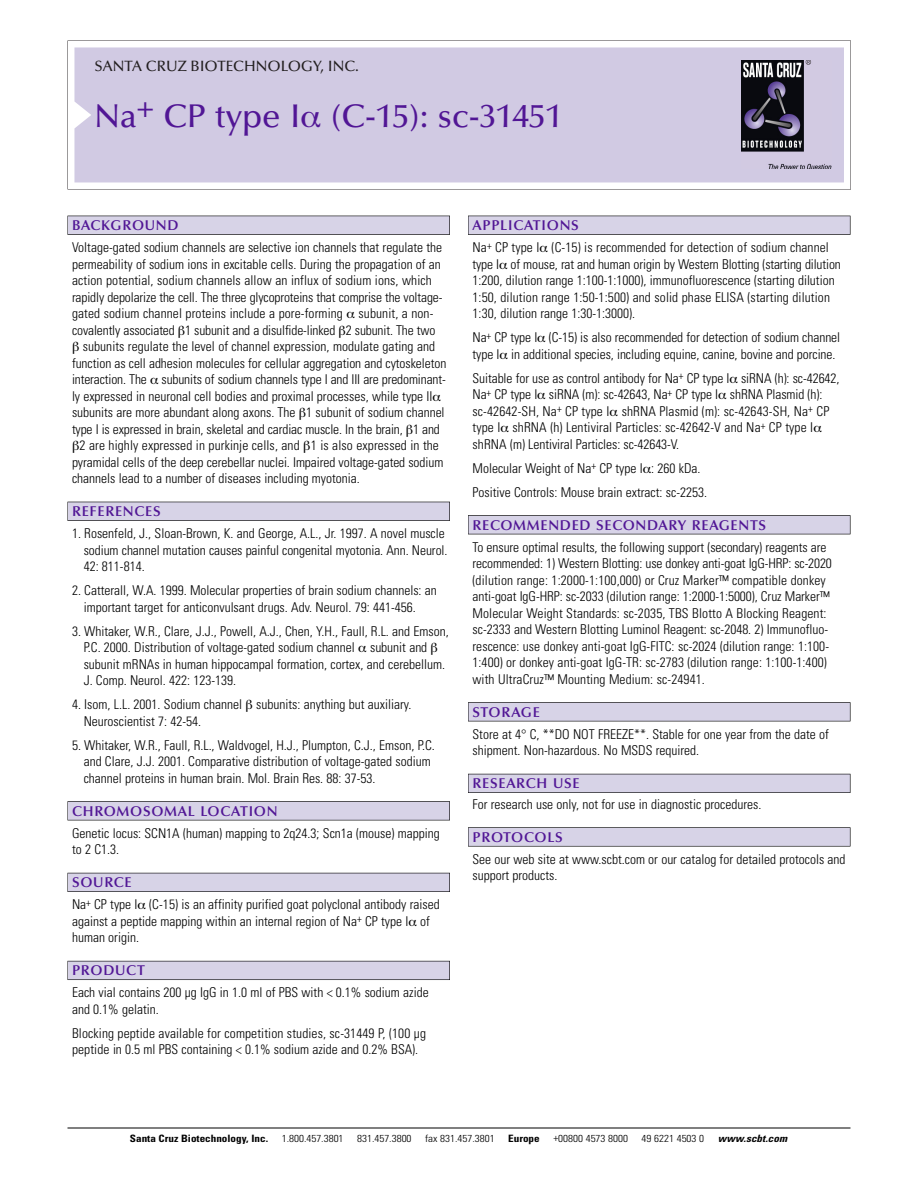
<style>
.page{position:relative;width:918px;height:1188px;background:#fff}
.page>*{position:absolute;margin:0;border:0;box-sizing:border-box;transform-origin:0 0}
.t1{font:500 33px "Optima";color:#511695}
.t2{font:500 15px "Optima";color:#231f20}
.t3{font:600 14.25px "Optima";letter-spacing:.05em;color:#511695}
.t4{font:300 condensed 13.5px/16.5px "Univers";color:#000}
.t5{font:300 condensed 10.2px "Univers";color:#000;scale:1.1 1}
.t6{font:700 condensed 10.2px "Univers";color:#000;scale:1.1 1}
.t7{font:italic 700 condensed 10.2px "Univers";letter-spacing:.005em;color:#000;scale:1.1 1}
</style>
<div class="page">
<svg style="left:68px;top:40px;width:783px;height:149px"></svg>
<div style="left:74px;top:47px;width:770px;height:135px;background:#d1cae3"></div>
<img style="left:741px;top:60px;width:90px;height:108px">
<div style="left:68px;top:216px;width:382px;height:19px;background:#525155"></div>
<div style="left:68px;top:216px;width:381px;height:18px;background:#d7d3e7"></div>
<div style="left:68px;top:502px;width:382px;height:19px;background:#515055"></div>
<div style="left:68px;top:502px;width:381px;height:18px;background:#d7d3e7"></div>
<div style="left:68px;top:801px;width:382px;height:19px;background:#545357"></div>
<div style="left:68px;top:802px;width:381px;height:18px;background:#d7d3e7"></div>
<div style="left:68px;top:873px;width:382px;height:19px;background:#54535a"></div>
<div style="left:68px;top:873px;width:381px;height:18px;background:#d7d3e7"></div>
<div style="left:68px;top:961px;width:382px;height:19px;background:#5b5a62"></div>
<div style="left:68px;top:961px;width:381px;height:18px;background:#d7d3e7"></div>
<div style="left:468px;top:216px;width:382px;height:19px;background:#525155"></div>
<div style="left:468px;top:216px;width:382px;height:18px;background:#d7d3e7"></div>
<div style="left:468px;top:515px;width:382px;height:19px;background:#525155"></div>
<div style="left:468px;top:516px;width:382px;height:18px;background:#d7d3e7"></div>
<div style="left:468px;top:702px;width:382px;height:19px;background:#545357"></div>
<div style="left:468px;top:703px;width:382px;height:18px;background:#d7d3e7"></div>
<div style="left:468px;top:774px;width:382px;height:19px;background:#54535a"></div>
<div style="left:468px;top:774px;width:382px;height:18px;background:#d7d3e7"></div>
<svg style="left:468px;top:827px;width:382px;height:20px"></svg>
<div style="left:468px;top:828px;width:382px;height:18px;background:#d7d3e7"></div>
<hr style="left:68px;top:1128px;width:782px;height:1px;background:#000">
<svg style="left:302px;top:112px;width:19px;height:16px"></svg>
<p class="t2" style="left:94px;top:61px;width:266px">SANTA CRUZ BIOTECHNOLOGY, INC.</p>
<h1 class="t1" style="left:94px;top:103px;width:469px">Na<sup>+</sup> CP type I (C-15): sc-31451</h1>
<p class="t3" style="left:72px;top:219px;width:108px">BACKGROUND</p>
<p class="t4" style="left:72px;top:240px;width:372px">Voltage-gated sodium channels are selective ion channels that regulate the</p>
<p class="t4" style="left:72px;top:257px;width:370px">permeability of sodium ions in excitable cells. During the propagation of an</p>
<p class="t4" style="left:72px;top:273px;width:361px">action potential, sodium channels allow an influx of sodium ions, which</p>
<p class="t4" style="left:72px;top:290px;width:372px">rapidly depolarize the cell. The three glycoproteins that comprise the voltage-</p>
<p class="t4" style="left:72px;top:306px;width:363px">gated sodium channel proteins include a pore-forming subunit, a non-</p>
<p class="t4" style="left:72px;top:323px;width:365px">covalently associated 1 subunit and a disulfide-linked 2 subunit. The two</p>
<p class="t4" style="left:83px;top:339px;width:354px">subunits regulate the level of channel expression, modulate gating and</p>
<p class="t4" style="left:72px;top:356px;width:376px">function as cell adhesion molecules for cellular aggregation and cytoskeleton</p>
<p class="t4" style="left:72px;top:372px;width:375px">interaction. The subunits of sodium channels type I and III are predominant-</p>
<p class="t4" style="left:72px;top:389px;width:362px">ly expressed in neuronal cell bodies and proximal processes, while type II</p>
<p class="t4" style="left:72px;top:405px;width:374px">subunits are more abundant along axons. The 1 subunit of sodium channel</p>
<p class="t4" style="left:72px;top:422px;width:369px">type I is expressed in brain, skeletal and cardiac muscle. In the brain, 1 and</p>
<p class="t4" style="left:80px;top:438px;width:361px">2 are highly expressed in purkinje cells, and 1 is also expressed in the</p>
<p class="t4" style="left:72px;top:455px;width:373px">pyramidal cells of the deep cerebellar nuclei. Impaired voltage-gated sodium</p>
<p class="t4" style="left:72px;top:471px;width:289px">channels lead to a number of diseases including myotonia.</p>
<p class="t3" style="left:72px;top:506px;width:90px">REFERENCES</p>
<p class="t4" style="left:84px;top:526px;width:365px;text-indent:-12px">1. Rosenfeld, J., Sloan-Brown, K. and George, A.L., Jr. 1997. A novel muscle sodium channel mutation causes painful congenital myotonia. Ann. Neurol.<br>42: 811-814.</p>
<p class="t4" style="left:84px;top:583px;width:355px;text-indent:-12px">2. Catterall, W.A. 1999. Molecular properties of brain sodium channels: an important target for anticonvulsant drugs. Adv. Neurol. 79: 441-456.</p>
<p class="t4" style="left:84px;top:624px;width:367px;text-indent:-12px">3. Whitaker, W.R., Clare, J.J., Powell, A.J., Chen, Y.H., Faull, R.L. and Emson, P.C. 2000. Distribution of voltage-gated sodium channel subunit and subunit mRNAs in human hippocampal formation, cortex, and cerebellum.<br>J. Comp. Neurol. 422: 123-139.</p>
<p class="t4" style="left:84px;top:697px;width:329px;text-indent:-12px">4. Isom, L.L. 2001. Sodium channel subunits: anything but auxiliary.<br>Neuroscientist 7: 42-54.</p>
<p class="t4" style="left:84px;top:738px;width:353px;text-indent:-12px">5. Whitaker, W.R., Faull, R.L., Waldvogel, H.J., Plumpton, C.J., Emson, P.C. and Clare, J.J. 2001. Comparative distribution of voltage-gated sodium channel proteins in human brain. Mol. Brain Res. 88: 37-53.</p>
<p class="t3" style="left:72px;top:805px;width:207px">CHROMOSOMAL LOCATION</p>
<p class="t4" style="left:72px;top:826px;width:369px">Genetic locus: SCN1A (human) mapping to 2q24.3; Scn1a (mouse) mapping to 2 C1.3.</p>
<p class="t3" style="left:72px;top:877px;width:61px">SOURCE</p>
<p class="t4" style="left:72px;top:897px;width:369px">Na<sup>+</sup> CP type I (C-15) is an affinity purified goat polyclonal antibody raised against a peptide mapping within an internal region of Na<sup>+</sup> CP type I of human origin.</p>
<p class="t3" style="left:72px;top:965px;width:74px">PRODUCT</p>
<p class="t4" style="left:72px;top:985px;width:358px">Each vial contains 200 µg IgG in 1.0 ml of PBS with &lt; 0.1% sodium azide and 0.1% gelatin.</p>
<p class="t4" style="left:72px;top:1026px;width:356px">Blocking peptide available for competition studies, sc-31449 P, (100 µg peptide in 0.5 ml PBS containing &lt; 0.1% sodium azide and 0.2% BSA).</p>
<p class="t3" style="left:473px;top:219px;width:108px">APPLICATIONS</p>
<p class="t4" style="left:473px;top:240px;width:370px">Na<sup>+</sup> CP type I (C-15) is recommended for detection of sodium channel type I of mouse, rat and human origin by Western Blotting (starting dilution 1:200, dilution range 1:100-1:1000), immunofluorescence (starting dilution 1:50, dilution range 1:50-1:500) and solid phase ELISA (starting dilution 1:30, dilution range 1:30-1:3000).</p>
<p class="t4" style="left:473px;top:330px;width:369px">Na<sup>+</sup> CP type I (C-15) is also recommended for detection of sodium channel type I in additional species, including equine, canine, bovine and porcine.</p>
<p class="t4" style="left:473px;top:371px;width:368px">Suitable for use as control antibody for Na<sup>+</sup> CP type I siRNA (h): sc-42642, Na<sup>+</sup> CP type I siRNA (m): sc-42643, Na<sup>+</sup> CP type I shRNA Plasmid (h): sc-42642-SH, Na<sup>+</sup> CP type I shRNA Plasmid (m): sc-42643-SH, Na<sup>+</sup> CP type I shRNA (h) Lentiviral Particles: sc-42642-V and Na<sup>+</sup> CP type I shRNA (m) Lentiviral Particles: sc-42643-V.</p>
<p class="t4" style="left:473px;top:457px;width:236px;line-height:24px">Molecular Weight of Na<sup>+</sup> CP type I : 260 kDa.<br>Positive Controls: Mouse brain extract: sc-2253.</p>
<p class="t3" style="left:473px;top:519px;width:295px">RECOMMENDED SECONDARY REAGENTS</p>
<p class="t4" style="left:473px;top:540px;width:361px">To ensure optimal results, the following support (secondary) reagents are recommended: 1) Western Blotting: use donkey anti-goat IgG-HRP: sc-2020 (dilution range: 1:2000-1:100,000) or Cruz Marker™ compatible donkey anti-goat IgG-HRP: sc-2033 (dilution range: 1:2000-1:5000), Cruz Marker™ Molecular Weight Standards: sc-2035, TBS Blotto A Blocking Reagent: sc-2333 and Western Blotting Luminol Reagent: sc-2048. 2) Immunofluo&shy;rescence: use donkey anti-goat IgG-FITC: sc-2024 (dilution range: 1:100- 1:400) or donkey anti-goat IgG-TR: sc-2783 (dilution range: 1:100-1:400) with UltraCruz™ Mounting Medium: sc-24941.</p>
<p class="t3" style="left:473px;top:706px;width:69px">STORAGE</p>
<p class="t4" style="left:473px;top:727px;width:358px">Store at 4° C, **DO NOT FREEZE**. Stable for one year from the date of shipment. Non-hazardous. No MSDS required.</p>
<p class="t3" style="left:473px;top:778px;width:109px">RESEARCH USE</p>
<p class="t4" style="left:473px;top:797px;width:290px">For research use only, not for use in diagnostic procedures.</p>
<p class="t3" style="left:473px;top:831px;width:92px">PROTOCOLS</p>
<p class="t4" style="left:473px;top:852px;width:375px">See our web site at www.scbt.com or our catalog for detailed protocols and support products.</p>
<p class="t6" style="left:130px;top:1135px;width:127px">Santa Cruz Biotechnology, Inc.</p>
<p class="t5" style="left:282px;top:1135px;width:58px">1.800.457.3801</p>
<p class="t5" style="left:357px;top:1135px;width:51px">831.457.3800</p>
<p class="t5" style="left:425px;top:1135px;width:65px">fax 831.457.3801</p>
<p class="t6" style="left:508px;top:1135px;width:30px">Europe</p>
<p class="t5" style="left:553px;top:1135px;width:69px">+00800 4573 8000</p>
<p class="t5" style="left:642px;top:1135px;width:58px">49 6221 4503 0</p>
<p class="t7" style="left:718px;top:1135px;width:64px">www.scbt.com</p>
</div>
